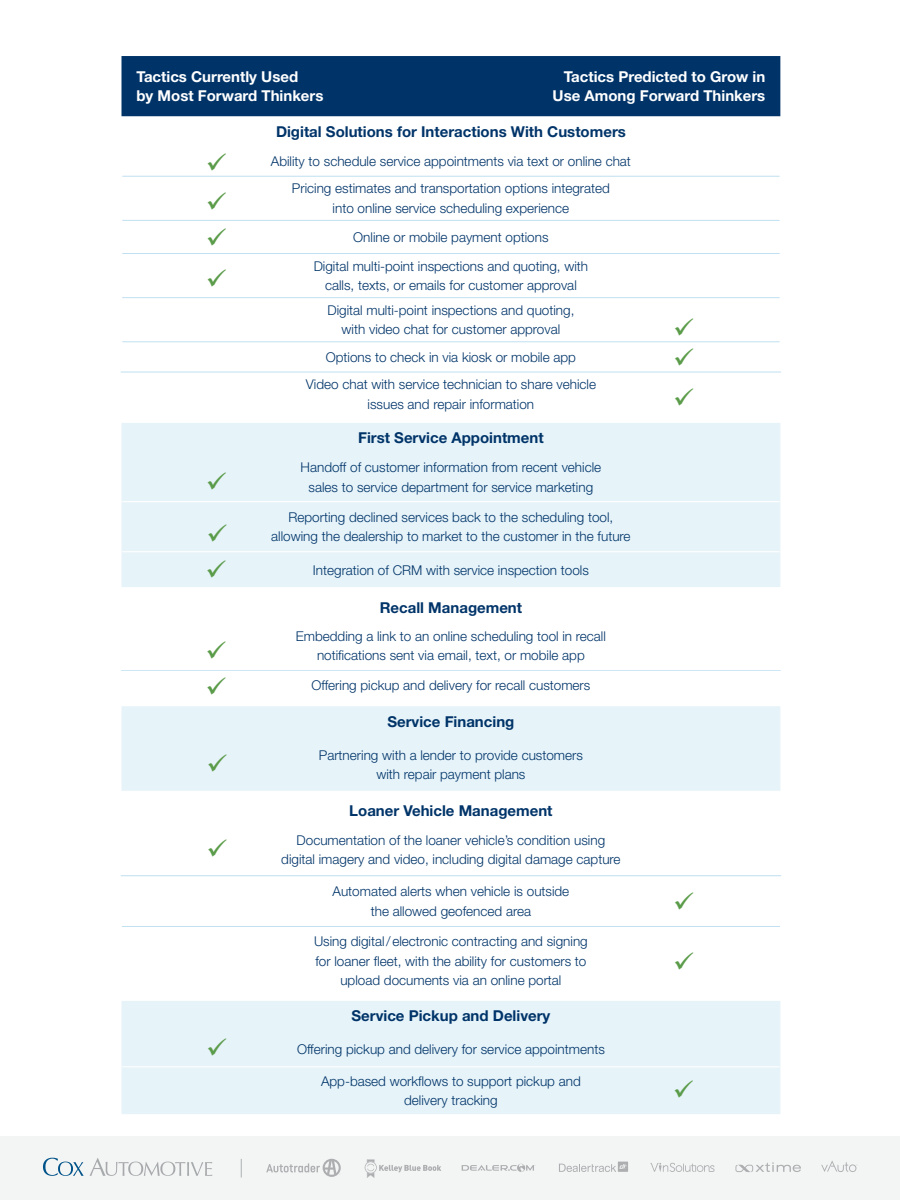
<style>
.page{position:relative;width:900px;height:1200px;background:#fff}
.page>*{position:absolute;margin:0;border:0;box-sizing:border-box;transform-origin:0 0}
.t1{font:700 15px "Helvetica Neue LT Std";color:#003469}
.t2{font:700 15px/19.5px "Helvetica Neue LT Std";color:#fff}
.t3{font:300 13.5px/19.5px "Helvetica Neue LT Std";color:#003469;text-align:center}
</style>
<div class="page">
<div style="left:0;top:1136px;width:900px;height:64px;background:#f3f4f4"></div>
<svg style="left:462px;top:1164px;width:73px;height:8px"></svg>
<svg style="left:650px;top:1163px;width:65px;height:9px"></svg>
<svg style="left:735px;top:1162px;width:66px;height:10px"></svg>
<svg style="left:241px;top:1159px;width:1px;height:19px"></svg>
<svg style="left:364px;top:1159px;width:77px;height:19px"></svg>
<svg style="left:266px;top:1159px;width:75px;height:18px"></svg>
<svg style="left:43px;top:1158px;width:41px;height:18px"></svg>
<svg style="left:90px;top:1158px;width:122px;height:18px"></svg>
<svg style="left:559px;top:1162px;width:69px;height:10px"></svg>
<svg style="left:821px;top:1161px;width:36px;height:11px"></svg>
<div style="left:122px;top:56px;width:658px;height:60px;background:#003469"></div>
<hr style="left:122px;top:176px;width:328px;height:1px;background:#c1e0f1">
<hr style="left:450px;top:176px;width:330px;height:1px;background:#c1e0f1">
<hr style="left:122px;top:220px;width:328px;height:1px;background:#c1e0f1">
<hr style="left:450px;top:220px;width:330px;height:1px;background:#c1e0f1">
<hr style="left:122px;top:253px;width:328px;height:1px;background:#c1e0f1">
<hr style="left:450px;top:253px;width:330px;height:1px;background:#c1e0f1">
<hr style="left:122px;top:297px;width:328px;height:1px;background:#c1e0f1">
<hr style="left:450px;top:297px;width:330px;height:1px;background:#c1e0f1">
<hr style="left:122px;top:341px;width:328px;height:1px;background:#c1e0f1">
<hr style="left:450px;top:341px;width:330px;height:1px;background:#c1e0f1">
<hr style="left:121px;top:372px;width:329px;height:1px;background:#c1e0f1">
<hr style="left:450px;top:372px;width:331px;height:1px;background:#c1e0f1">
<div style="left:122px;top:423px;width:658px;height:164px;background:#e6f3f9"></div>
<hr style="left:122px;top:501px;width:658px;height:1px;background:#fff">
<hr style="left:122px;top:551px;width:658px;height:1px;background:#fff">
<hr style="left:121px;top:670px;width:660px;height:1px;background:#cde7f4">
<div style="left:122px;top:706px;width:658px;height:85px;background:#e6f3f9"></div>
<hr style="left:121px;top:875px;width:660px;height:1px;background:#c1e0f1">
<hr style="left:122px;top:926px;width:658px;height:1px;background:#c1e0f1">
<div style="left:122px;top:1001px;width:658px;height:113px;background:#e6f3f9"></div>
<hr style="left:122px;top:1066px;width:658px;height:1px;background:#fff">
<svg style="left:208px;top:175px;width:18px;height:2px"></svg>
<svg style="left:208px;top:472px;width:19px;height:69px"></svg>
<svg style="left:208px;top:560px;width:18px;height:17px"></svg>
<svg style="left:208px;top:754px;width:19px;height:18px"></svg>
<svg style="left:675px;top:341px;width:18px;height:2px"></svg>
<svg style="left:208px;top:1038px;width:19px;height:18px"></svg>
<svg style="left:675px;top:1080px;width:18px;height:17px"></svg>
<p class="t2" style="left:136px;top:66px;width:188px">Tactics Currently Used<br>by Most Forward Thinkers</p>
<p class="t2" style="left:553px;top:66px;width:214px;text-align:right">Tactics Predicted to Grow in<br>Use Among Forward Thinkers</p>
<p class="t1" style="left:276px;top:122px;width:351px">Digital Solutions for Interactions With Customers</p>
<p class="t3" style="left:271px;top:147px;width:362px;line-height:27.3px">Ability to schedule service appointments via text or online chat<br>Pricing estimates and transportation options integrated</p>
<p class="t3" style="left:314px;top:193px;width:276px;line-height:29px">into online service scheduling experience<br>Online or mobile payment options<br>Digital multi-point inspections and quoting, with</p>
<p class="t3" style="left:325px;top:273px;width:253px;line-height:24.6px;text-align:left">calls, texts, or emails for customer approval<br>Digital multi-point inspections and quoting,</p>
<p class="t3" style="left:306px;top:315px;width:292px;line-height:27.5px">with video chat for customer approval<br>Options to check in via kiosk or mobile app<br>Video chat with service technician to share vehicle</p>
<p class="t3" style="left:368px;top:394px;width:168px">issues and repair information</p>
<p class="t1" style="left:358px;top:429px;width:187px">First Service Appointment</p>
<p class="t3" style="left:301px;top:458px;width:302px">Handoff of customer information from recent vehicle sales to service department for service marketing</p>
<p class="t3" style="left:271px;top:507px;width:361px">Reporting declined services back to the scheduling tool, allowing the dealership to market to the customer in the future</p>
<p class="t3" style="left:313px;top:560px;width:278px">Integration of CRM with service inspection tools</p>
<p class="t1" style="left:380px;top:598px;width:144px">Recall Management</p>
<p class="t3" style="left:296px;top:626px;width:312px">Embedding a link to an online scheduling tool in recall notifications sent via email, text, or mobile app</p>
<p class="t3" style="left:312px;top:675px;width:280px">Offering pickup and delivery for recall customers</p>
<p class="t1" style="left:387px;top:713px;width:128px">Service Financing</p>
<p class="t3" style="left:319px;top:745px;width:266px">Partnering with a lender to provide customers with repair payment plans</p>
<p class="t1" style="left:349px;top:802px;width:205px">Loaner Vehicle Management</p>
<p class="t3" style="left:281px;top:830px;width:341px">Documentation of the loaner vehicle’s condition using digital imagery and video, including digital damage capture</p>
<p class="t3" style="left:333px;top:881px;width:238px">Automated alerts when vehicle is outside the allowed geofenced area</p>
<p class="t3" style="left:314px;top:931px;width:275px">Using digital/electronic contracting and signing for loaner fleet, with the ability for customers to upload documents via an online portal</p>
<p class="t1" style="left:351px;top:1007px;width:200px">Service Pickup and Delivery</p>
<p class="t3" style="left:297px;top:1039px;width:309px">Offering pickup and delivery for service appointments</p>
<p class="t3" style="left:321px;top:1071px;width:261px">App-based workflows to support pickup and delivery tracking</p>
</div>
